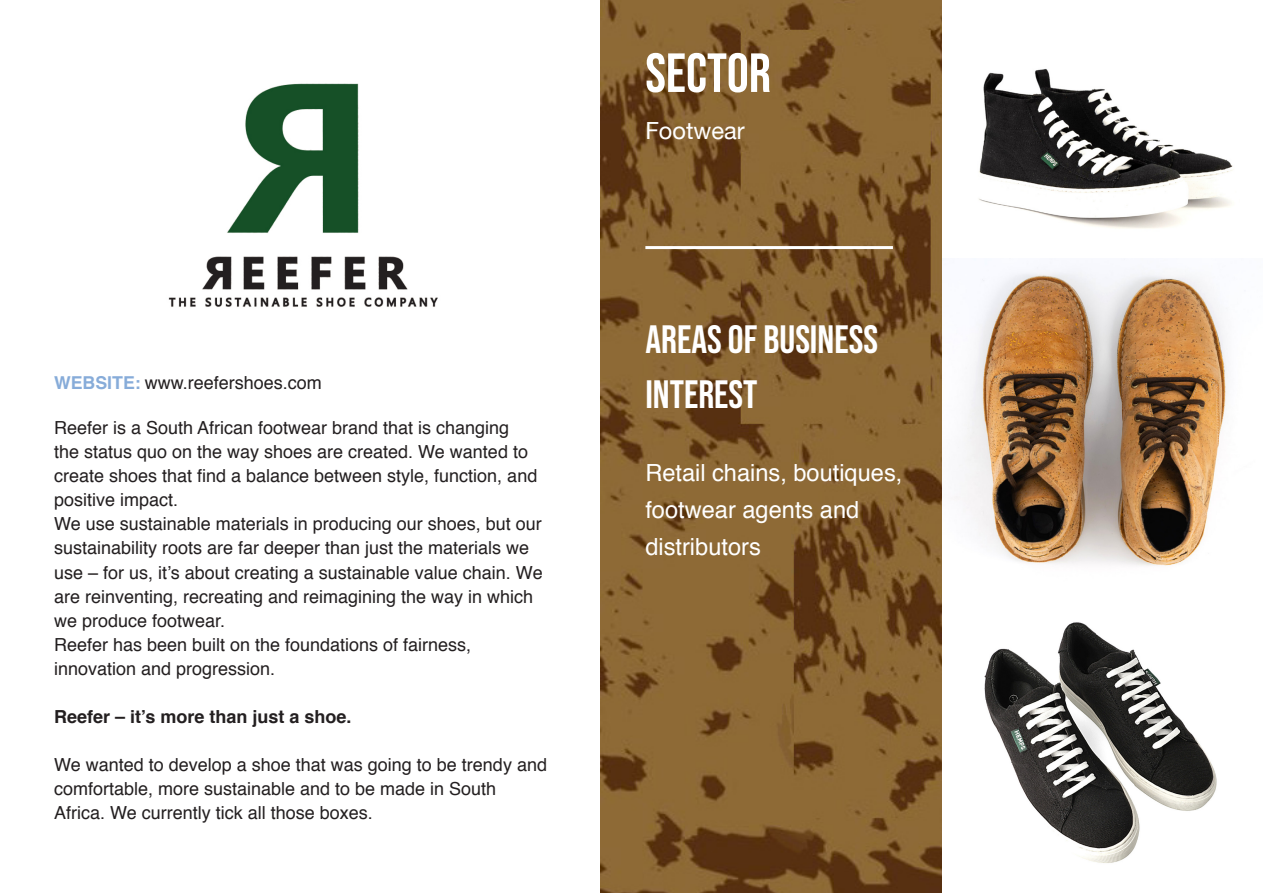
<style>
.page{position:relative;width:1263px;height:893px;background:#fff}
.page>*{position:absolute;margin:0;border:0;box-sizing:border-box;transform-origin:0 0}
.t1{font:55.05px "Bebas Neue";color:#fff}
.t2{font:39.45px "Bebas Neue";color:#fff}
.t3{font:23.55px/36.9px "Helvetica";color:#fff}
.t4{font:23.55px "Helvetica Neue";color:#fff}
.t5{font:18px/24px "Helvetica";color:#231f20}
.t6{font:700 18px "Helvetica";color:#231f20}
.s1{font-weight:700;font-size:17.7px;color:#87acd9}
</style>
<div class="page">
<img style="left:956px;top:259px;width:272px;height:307px">
<img style="left:601px;top:0;width:341px;height:893px">
<hr style="left:645px;top:246px;width:248px;height:3px;background:#fff">
<img style="left:168px;top:83px;width:270px;height:224px">
<img style="left:979px;top:69px;width:255px;height:160px">
<img style="left:984px;top:622px;width:233px;height:241px">
<p class="t5" style="left:54px;top:371px;width:269px"><span class="s1">WEBSITE:</span> www.reefershoes.com</p>
<p class="t5" style="left:54px;top:417px;width:485px">Reefer is a South African footwear brand that is changing the status quo on the way shoes are created. We wanted to create shoes that find a balance between style, function, and positive impact.</p>
<p class="t5" style="left:54px;top:513px;width:489px">We use sustainable materials in producing our shoes, but our</p>
<p class="t5" style="left:54px;top:537px;width:490px">sustainability roots are far deeper than just the materials we use – for us, it’s about creating a sustainable value chain. We are reinventing, recreating and reimagining the way in which we produce footwear.</p>
<p class="t5" style="left:54px;top:633px;width:419px">Reefer has been built on the foundations of fairness,</p>
<p class="t5" style="left:54px;top:657px;width:223px">innovation and progression.</p>
<p class="t6" style="left:54px;top:702px;width:299px">Reefer – it’s more than just a shoe.</p>
<p class="t5" style="left:54px;top:753px;width:494px">We wanted to develop a shoe that was going to be trendy and</p>
<p class="t5" style="left:54px;top:777px;width:444px">comfortable, more sustainable and to be made in South</p>
<p class="t5" style="left:54px;top:801px;width:320px">Africa. We currently tick all those boxes.</p>
<p class="t1" style="left:645px;top:42px;width:127px">SECTOR</p>
<p class="t4" style="left:645px;top:114px;width:101px">Footwear</p>
<p class="t2" style="left:645px;top:317px;width:234px">AREAS OF BUSINESS</p>
<p class="t2" style="left:645px;top:372px;width:114px">INTEREST</p>
<p class="t3" style="left:645px;top:455px;width:258px">Retail chains, boutiques, footwear agents and</p>
<p class="t3" style="left:645px;top:529px;width:117px">distributors</p>
</div>
